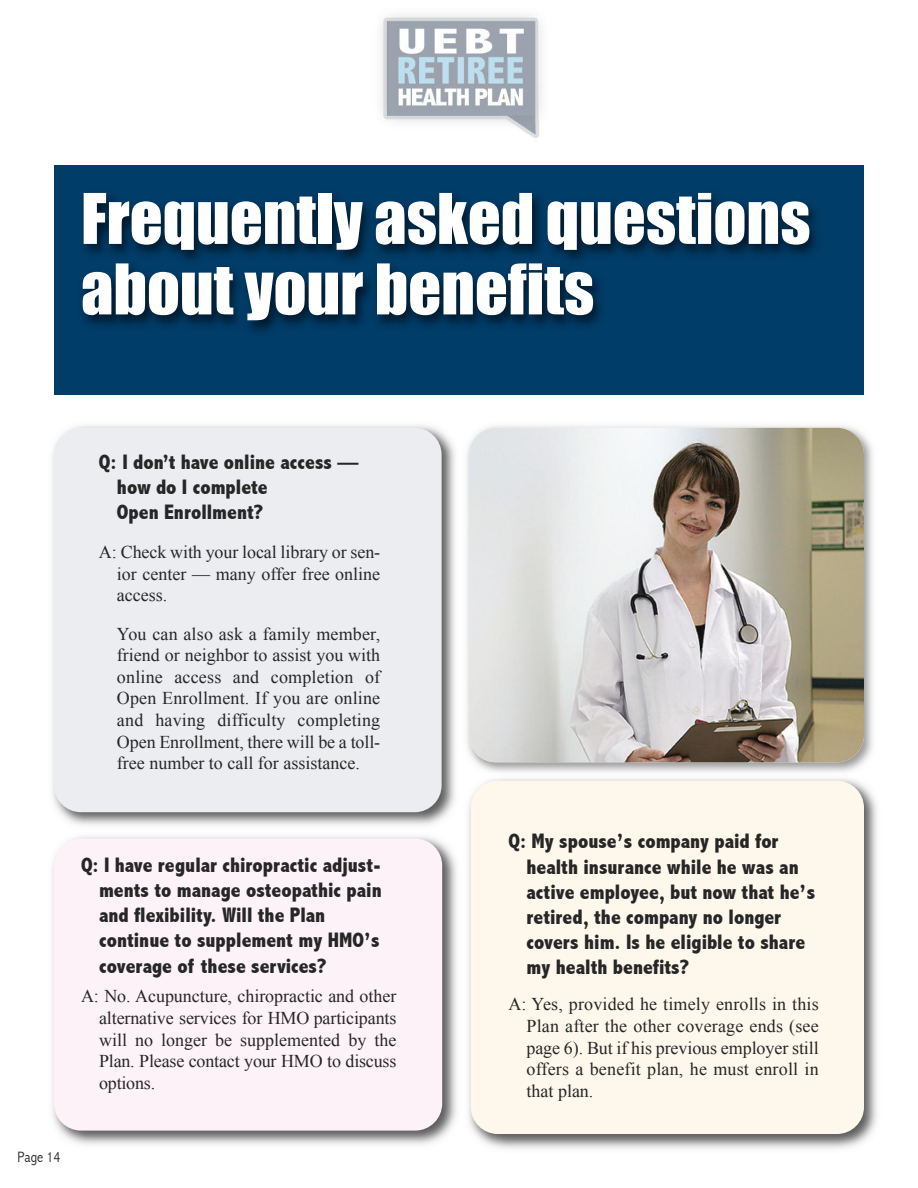
<style>
.page{position:relative;width:918px;height:1188px;background:#fff}
.page>*{position:absolute;margin:0;border:0;box-sizing:border-box;transform-origin:0 0}
.t1{font:64.5px/70.5px "Impact";color:#fff}
.t2{font:800 condensed 21px/25.2px "Abadi";color:#272627}
.t3{font:18px/21.6px "Times New Roman";color:#272627;text-align:justify}
.t4{font:300 condensed 15px "Abadi";letter-spacing:-.005em;color:#272627}
</style>
<div class="page">
<img style="left:381px;top:14px;width:161px;height:124px">
<svg style="left:54px;top:165px;width:810px;height:230px;background:#00355b"></svg>
<img style="left:52px;top:425px;width:405px;height:720px">
<div style="left:54px;top:428px;width:388px;height:384px;background:#ecedf0;border-radius:27px"></div>
<img style="left:468px;top:778px;width:409px;height:371px">
<div style="left:471px;top:781px;width:393px;height:353px;background:#fdf8eb;border-radius:27px"></div>
<div style="left:54px;top:839px;width:388px;height:292px;background:#fcf2f7;border-radius:27px"></div>
<img style="left:467px;top:426px;width:406px;height:346px">
<img style="left:469px;top:428px;width:395px;height:334px;border-radius:27px">
<h1 class="t1" style="left:81px;top:183px;width:731px">Frequently asked questions about your benefits</h1>
<p class="t2" style="left:117px;top:450px;width:243px;text-indent:-18px">Q: i don’t have online access — how do i complete<br>Open Enrollment?</p>
<p class="t3" style="left:117px;top:541px;width:265px;text-indent:-18px">A: Check with your local library or sen&shy;ior center — many offer free online access.</p>
<p class="t3" style="left:117px;top:623px;width:265px">You can also ask a family member, friend or neighbor to assist you with online access and completion of Open Enrollment. If you are online and having difficulty completing Open Enrollment, there will be a toll&shy;free number to call for assistance.</p>
<p class="t2" style="left:99px;top:853px;width:284px;text-indent:-18px">Q: i have regular chiropractic adjust&shy;ments to manage osteopathic pain and flexibility. Will the plan continue to supplement my hmO’s coverage of these services?</p>
<p class="t3" style="left:99px;top:986px;width:299px;text-indent:-18px">A: No. Acupuncture, chiropractic and other alternative services for HMO participants will no longer be supplemented by the Plan. Please contact your HMO to discuss options.</p>
<p class="t4" style="left:18px;top:1149px;width:44px">Page 14</p>
<p class="t2" style="left:527px;top:830px;width:290px;text-indent:-18px">Q: my spouse’s company paid for health insurance while he was an active employee, but now that he’s retired, the company no longer covers him. is he eligible to share my health benefits?</p>
<p class="t3" style="left:527px;top:993px;width:294px;text-indent:-18px">A: Yes, provided he timely enrolls in this Plan after the other coverage ends (see page 6). But if his previous employer still offers a benefit plan, he must enroll in that plan.</p>
</div>
